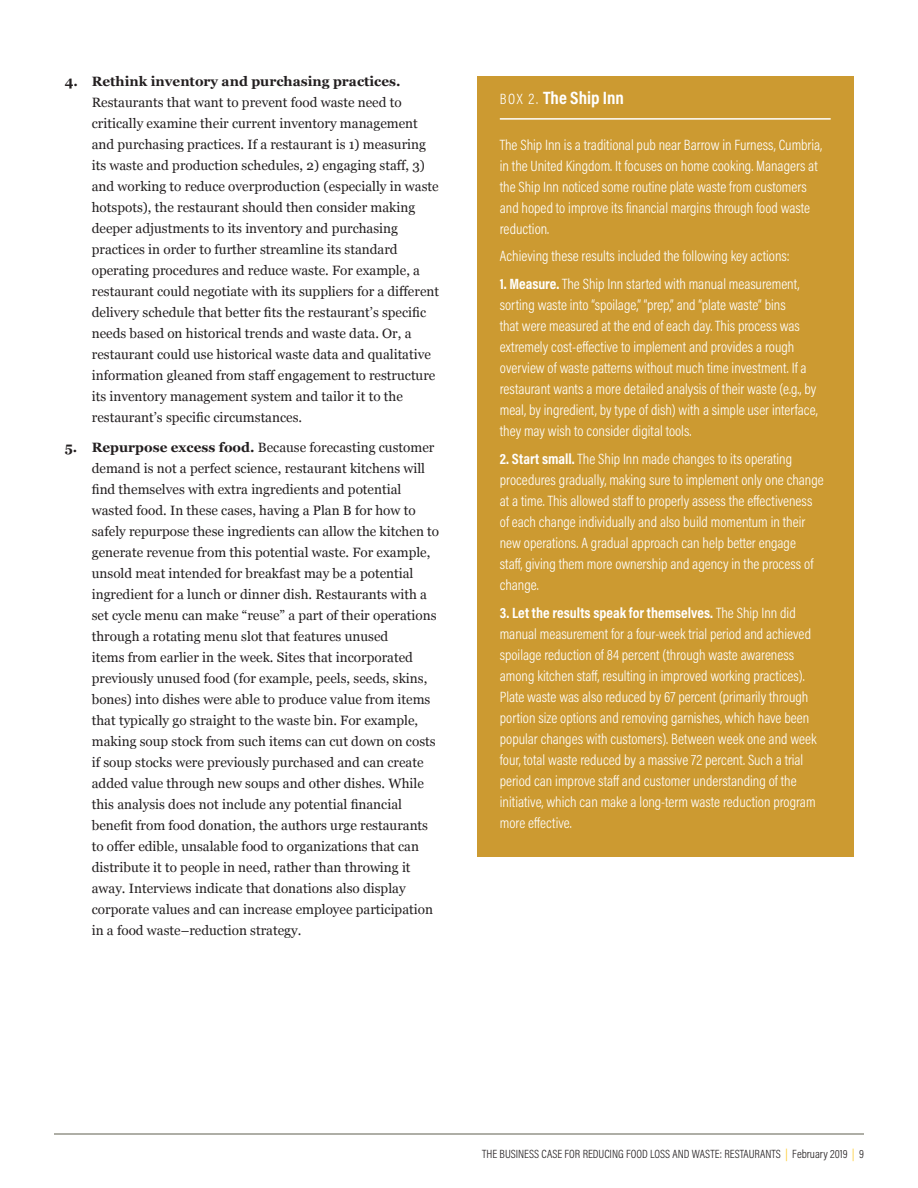
<style>
.page{position:relative;width:918px;height:1188px;background:#fff}
.page>*{position:absolute;margin:0;border:0;box-sizing:border-box;transform-origin:0 0}
.t1{font:700 18px "Acumin Pro Cond";color:#fff}
.Body{font:300 15px/21px "Acumin Pro Cond";color:#fff}
.t2{font:13.5px/21px "Georgia";color:#231f20}
.t3{font:300 12px "Acumin Pro Cond";color:#231f20}
.s1{font-weight:700}
.s2{font-weight:300;font-size:15px}
.s3{color:#fec40e}
</style>
<div class="page">
<hr style="left:54px;top:1134px;width:810px;height:1px;background:#94948a">
<div style="left:477px;top:76px;width:376px;height:780px;background:#cc9a31"></div>
<hr style="left:500px;top:118px;width:331px;height:2px;background:#fff">
<p class="t2" style="left:92px;top:70px;width:349px;text-indent:-27px"><span class="s1">4. Rethink inventory and purchasing practices.<br></span>Restaurants that want to prevent food waste need to critically examine their current inventory management and purchasing practices. If a restaurant is 1) measuring its waste and production schedules, 2) engaging staff, 3) and working to reduce overproduction (especially in waste hotspots), the restaurant should then consider making deeper adjustments to its inventory and purchasing practices in order to further streamline its standard operating procedures and reduce waste. For example, a restaurant could negotiate with its suppliers for a different delivery schedule that better fits the restaurant’s specific needs based on historical trends and waste data. Or, a restaurant could use historical waste data and qualitative information gleaned from staff engagement to restructure its inventory management system and tailor it to the restaurant’s specific circumstances.</p>
<p class="t2" style="left:92px;top:436px;width:349px;text-indent:-27px"><span class="s1">5. Repurpose excess food.</span> Because forecasting customer demand is not a perfect science, restaurant kitchens will find themselves with extra ingredients and potential wasted food. In these cases, having a Plan B for how to safely repurpose these ingredients can allow the kitchen to generate revenue from this potential waste. For example, unsold meat intended for breakfast may be a potential ingredient for a lunch or dinner dish. Restaurants with a set cycle menu can make “reuse” a part of their operations through a rotating menu slot that features unused<br>items from earlier in the week. Sites that incorporated previously unused food (for example, peels, seeds, skins, bones) into dishes were able to produce value from items that typically go straight to the waste bin. For example, making soup stock from such items can cut down on costs if soup stocks were previously purchased and can create added value through new soups and other dishes. While this analysis does not include any potential financial benefit from food donation, the authors urge restaurants to offer edible, unsalable food to organizations that can distribute it to people in need, rather than throwing it away. Interviews indicate that donations also display corporate values and can increase employee participation in a food waste–reduction strategy.</p>
<p class="t1" style="left:500px;top:86px;width:126px"><span class="s2">BOX 2.</span> The Ship Inn</p>
<p class="Body" style="left:500px;top:134px;width:324px">The Ship Inn is a traditional pub near Barrow in Furness, Cumbria, in the United Kingdom. It focuses on home cooking. Managers at the Ship Inn noticed some routine plate waste from customers and hoped to improve its financial margins through food waste reduction.</p>
<p class="Body" style="left:500px;top:245px;width:291px">Achieving these results included the following key actions:</p>
<p class="Body" style="left:500px;top:273px;width:319px"><span class="s1">1. Measure.</span> The Ship Inn started with manual measurement, sorting waste into “spoilage,” “prep,” and “plate waste” bins<br>that were measured at the end of each day. This process was extremely cost-effective to implement and provides a rough overview of waste patterns without much time investment. If a restaurant wants a more detailed analysis of their waste (e.g., by meal, by ingredient, by type of dish) with a simple user interface, they may wish to consider digital tools.</p>
<p class="Body" style="left:500px;top:448px;width:325px"><span class="s1">2. Start small.</span> The Ship Inn made changes to its operating procedures gradually, making sure to implement only one change at a time. This allowed staff to properly assess the effectiveness of each change individually and also build momentum in their new operations. A gradual approach can help better engage<br>staff, giving them more ownership and agency in the process of change.</p>
<p class="Body" style="left:500px;top:602px;width:318px"><span class="s1">3. Let the results speak for themselves.</span> The Ship Inn did manual measurement for a four-week trial period and achieved spoilage reduction of 84 percent (through waste awareness among kitchen staff, resulting in improved working practices).<br>Plate waste was also reduced by 67 percent (primarily through portion size options and removing garnishes, which have been popular changes with customers). Between week one and week four, total waste reduced by a massive 72 percent. Such a trial period can improve staff and customer understanding of the initiative, which can make a long-term waste reduction program more effective.</p>
<p class="t3" style="left:482px;top:1146px;width:383px">THE BUSINESS CASE FOR REDUCING FOOD LOSS AND WASTE: RESTAURANTS <span class="s3">|</span> February 2019 <span class="s3">|</span> 9</p>
</div>
